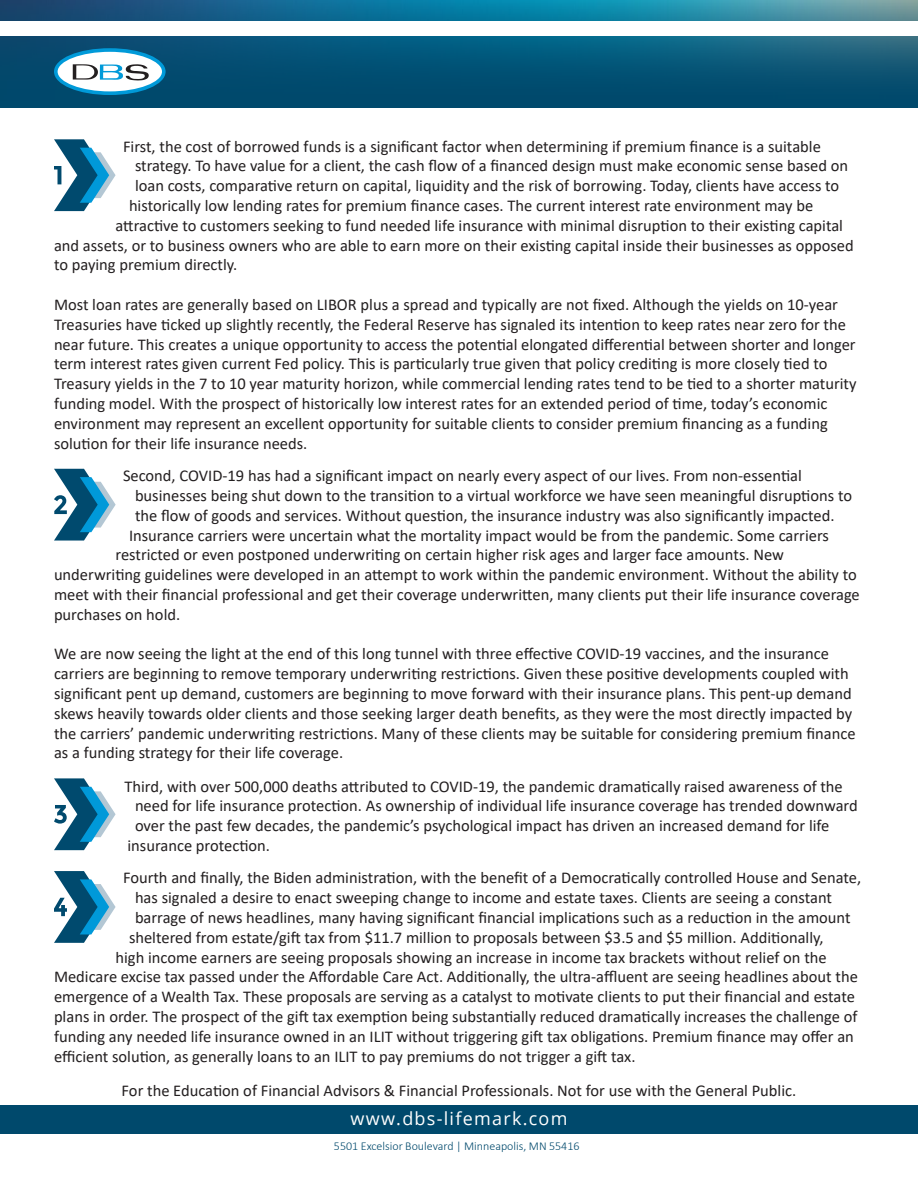
<style>
.page{position:relative;width:918px;height:1188px;background:#fff}
.page>*{position:absolute;margin:0;border:0;box-sizing:border-box;transform-origin:0 0}
.t1{font:18px "Open Sans";letter-spacing:.07em;color:#fff}
.t2{font:16.5px/19.8px "Calibri";color:#231f20}
.t3{font:300 12px "Calibri";color:#00496c}
</style>
<div class="page">
<img style="left:0;top:0;width:918px;height:108px">
<div style="left:0;top:21px;width:918px;height:15px;background:#fff"></div>
<svg style="left:54px;top:48px;width:112px;height:47px"></svg>
<div style="left:0;top:1105px;width:918px;height:29px;background:#00496c"></div>
<svg style="left:54px;top:139px;width:62px;height:72px"></svg>
<svg style="left:54px;top:469px;width:62px;height:72px"></svg>
<svg style="left:54px;top:778px;width:62px;height:72px"></svg>
<svg style="left:54px;top:871px;width:62px;height:72px"></svg>
<p class="t2" style="left:123px;top:136px;width:699px">First, the cost of borrowed funds is a significant factor when determining if premium finance is a suitable</p>
<p class="t2" style="left:135px;top:156px;width:715px">strategy. To have value for a client, the cash flow of a financed design must make economic sense based on</p>
<p class="t2" style="left:135px;top:176px;width:706px">loan costs, comparative return on capital, liquidity and the risk of borrowing. Today, clients have access to</p>
<p class="t2" style="left:129px;top:195px;width:686px">historically low lending rates for premium finance cases. The current interest rate environment may be</p>
<p class="t2" style="left:116px;top:215px;width:729px">attractive to customers seeking to fund needed life insurance with minimal disruption to their existing capital</p>
<p class="t2" style="left:54px;top:235px;width:801px">and assets, or to business owners who are able to earn more on their existing capital inside their businesses as opposed</p>
<p class="t2" style="left:54px;top:255px;width:185px">to paying premium directly.</p>
<p class="t2" style="left:54px;top:294px;width:804px">Most loan rates are generally based on LIBOR plus a spread and typically are not fixed. Although the yields on 10-year Treasuries have ticked up slightly recently, the Federal Reserve has signaled its intention to keep rates near zero for the near future. This creates a unique opportunity to access the potential elongated differential between shorter and longer term interest rates given current Fed policy. This is particularly true given that policy crediting is more closely tied to Treasury yields in the 7 to 10 year maturity horizon, while commercial lending rates tend to be tied to a shorter maturity funding model. With the prospect of historically low interest rates for an extended period of time, today’s economic environment may represent an excellent opportunity for suitable clients to consider premium financing as a funding solution for their life insurance needs.</p>
<p class="t2" style="left:123px;top:465px;width:680px">Second, COVID-19 has had a significant impact on nearly every aspect of our lives. From non-essential</p>
<p class="t2" style="left:135px;top:485px;width:719px">businesses being shut down to the transition to a virtual workforce we have seen meaningful disruptions to</p>
<p class="t2" style="left:135px;top:505px;width:701px">the flow of goods and services. Without question, the insurance industry was also significantly impacted.</p>
<p class="t2" style="left:129px;top:525px;width:701px">Insurance carriers were uncertain what the mortality impact would be from the pandemic. Some carriers</p>
<p class="t2" style="left:116px;top:545px;width:670px">restricted or even postponed underwriting on certain higher risk ages and larger face amounts. New</p>
<p class="t2" style="left:54px;top:564px;width:804px">underwriting guidelines were developed in an attempt to work within the pandemic environment. Without the ability to</p>
<p class="t2" style="left:54px;top:584px;width:807px">meet with their financial professional and get their coverage underwritten, many clients put their life insurance coverage</p>
<p class="t2" style="left:54px;top:604px;width:128px">purchases on hold.</p>
<p class="t2" style="left:54px;top:644px;width:803px">We are now seeing the light at the end of this long tunnel with three effective COVID-19 vaccines, and the insurance carriers are beginning to remove temporary underwriting restrictions. Given these positive developments coupled with significant pent up demand, customers are beginning to move forward with their insurance plans. This pent-up demand skews heavily towards older clients and those seeking larger death benefits, as they were the most directly impacted by the carriers’ pandemic underwriting restrictions. Many of these clients may be suitable for considering premium finance as a funding strategy for their life coverage.</p>
<p class="t2" style="left:124px;top:776px;width:720px">Third, with over 500,000 deaths attributed to COVID-19, the pandemic dramatically raised awareness of the</p>
<p class="t2" style="left:135px;top:796px;width:724px">need for life insurance protection. As ownership of individual life insurance coverage has trended downward</p>
<p class="t2" style="left:135px;top:815px;width:696px">over the past few decades, the pandemic’s psychological impact has driven an increased demand for life</p>
<p class="t2" style="left:128px;top:835px;width:144px">insurance protection.</p>
<p class="t2" style="left:123px;top:868px;width:740px">Fourth and finally, the Biden administration, with the benefit of a Democratically controlled House and Senate,</p>
<p class="t2" style="left:135px;top:887px;width:699px">has signaled a desire to enact sweeping change to income and estate taxes. Clients are seeing a constant</p>
<p class="t2" style="left:135px;top:907px;width:717px">barrage of news headlines, many having significant financial implications such as a reduction in the amount</p>
<p class="t2" style="left:129px;top:927px;width:696px">sheltered from estate/gift tax from $11.7 million to proposals between $3.5 and $5 million. Additionally,</p>
<p class="t2" style="left:116px;top:947px;width:713px">high income earners are seeing proposals showing an increase in income tax brackets without relief on the</p>
<p class="t2" style="left:54px;top:967px;width:805px">Medicare excise tax passed under the Affordable Care Act. Additionally, the ultra-affluent are seeing headlines about the</p>
<p class="t2" style="left:54px;top:986px;width:802px">emergence of a Wealth Tax. These proposals are serving as a catalyst to motivate clients to put their financial and estate</p>
<p class="t2" style="left:54px;top:1006px;width:805px">plans in order. The prospect of the gift tax exemption being substantially reduced dramatically increases the challenge of</p>
<p class="t2" style="left:54px;top:1026px;width:801px">funding any needed life insurance owned in an ILIT without triggering gift tax obligations. Premium finance may offer an</p>
<p class="t2" style="left:54px;top:1046px;width:583px">efficient solution, as generally loans to an ILIT to pay premiums do not trigger a gift tax.</p>
<p class="t2" style="left:122px;top:1080px;width:676px">For the Education of Financial Advisors &amp; Financial Professionals. Not for use with the General Public.</p>
<p class="t1" style="left:350px;top:1106px;width:219px">www.dbs-lifemark.com</p>
<p class="t3" style="left:334px;top:1138px;width:247px">5501 Excelsior Boulevard | Minneapolis, MN 55416</p>
</div>
